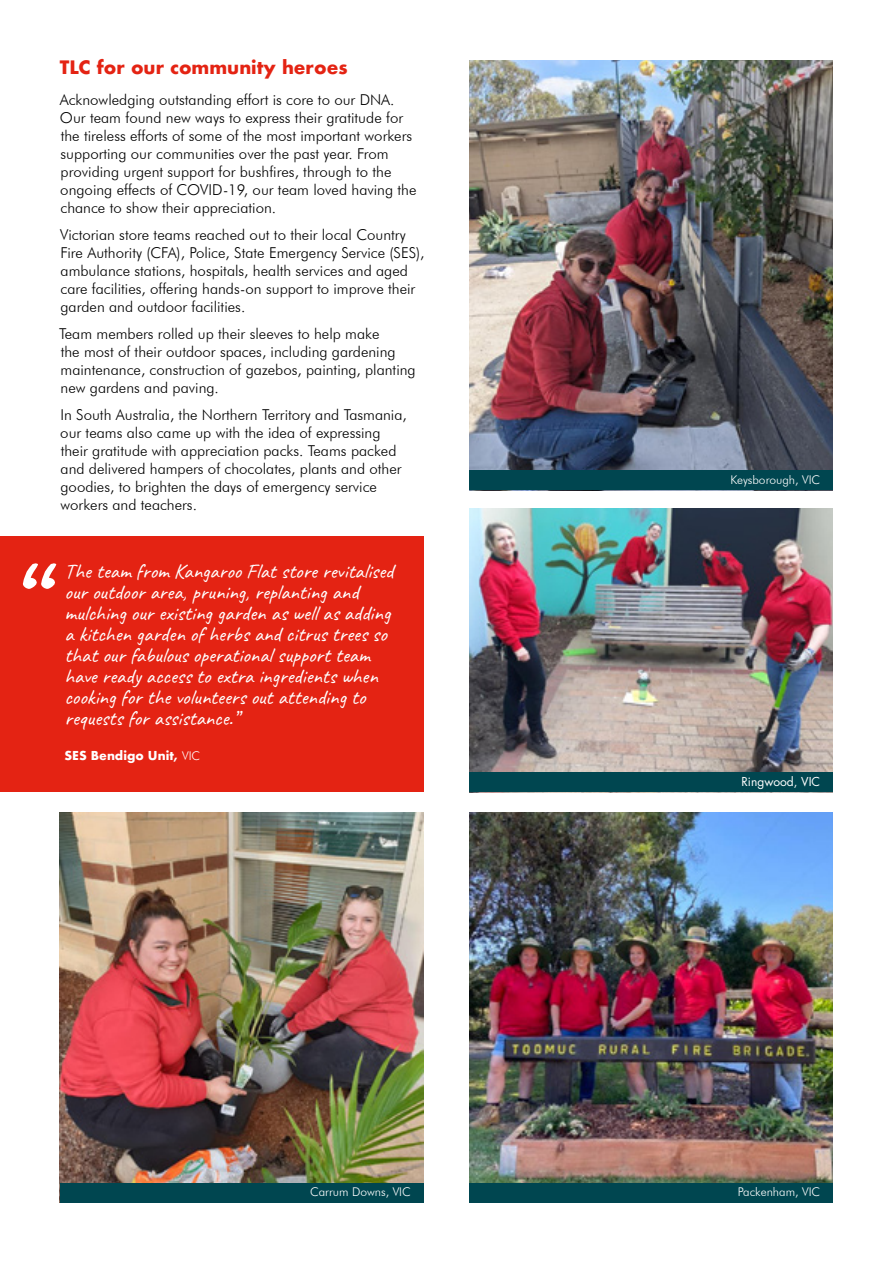
<style>
.page{position:relative;width:893px;height:1263px;background:#fff}
.page>*{position:absolute;margin:0;border:0;box-sizing:border-box;transform-origin:0 0}
.t1{font:21px/21px "Caveat";color:#fff}
.t2{font:700 18px "Futura";color:#e42313}
.t3{font:300 15px/18px "Futura BT";color:#000}
.t4{font:300 12px "Futura BT";color:#fff}
.t5{font:700 12px "Futura";color:#fff}
.t6{font:12px "Futura";color:#fff}
.s1{font-family:"Futura BT";font-weight:300}
</style>
<div class="page">
<img style="left:60px;top:812px;width:363px;height:371px">
<img style="left:469px;top:509px;width:364px;height:263px">
<img style="left:469px;top:60px;width:364px;height:410px">
<img style="left:469px;top:812px;width:364px;height:371px">
<div style="left:1px;top:537px;width:423px;height:255px;background:#e42313"></div>
<svg style="left:22px;top:563px;width:34px;height:26px"></svg>
<div style="left:469px;top:470px;width:364px;height:20px;background:#004650"></div>
<div style="left:60px;top:1183px;width:363px;height:20px;background:#004650"></div>
<div style="left:469px;top:772px;width:364px;height:20px;background:#004650"></div>
<div style="left:469px;top:1183px;width:364px;height:20px;background:#004650"></div>
<p class="t2" style="left:60px;top:54px;width:289px">TLC for our community heroes</p>
<p class="t3" style="left:60px;top:90px;width:358px">Acknowledging outstanding effort is core to our DNA.<br>Our team found new ways to express their gratitude for the tireless efforts of some of the most important workers supporting our communities over the past year. From providing urgent support for bushfires, through to the ongoing effects of COVID-19, our team loved having the chance to show their appreciation.</p>
<p class="t3" style="left:60px;top:225px;width:366px">Victorian store teams reached out to their local Country Fire Authority (CFA), Police, State Emergency Service (SES), ambulance stations, hospitals, health services and aged care facilities, offering hands-on support to improve their garden and outdoor facilities.</p>
<p class="t3" style="left:59px;top:324px;width:358px">Team members rolled up their sleeves to help make<br>the most of their outdoor spaces, including gardening maintenance, construction of gazebos, painting, planting new gardens and paving.</p>
<p class="t3" style="left:60px;top:405px;width:348px">In South Australia, the Northern Territory and Tasmania, our teams also came up with the idea of expressing their gratitude with appreciation packs. Teams packed and delivered hampers of chocolates, plants and other goodies, to brighten the days of emergency service workers and teachers.</p>
<p class="t1" style="left:65px;top:561px;width:330px">The team from Kangaroo Flat store revitalised our outdoor area, pruning, replanting and mulching our existing garden as well as adding a kitchen garden of herbs and citrus trees so that our fabulous operational support team have ready access to extra ingredients when cooking for the volunteers out attending to requests for assistance.”</p>
<p class="t5" style="left:65px;top:747px;width:137px">SES Bendigo Unit, <span class="s1">VIC</span></p>
<p class="t4" style="left:310px;top:1185px;width:102px">Carrum Downs, VIC</p>
<p class="t4" style="left:730px;top:472px;width:91px">Keysborough, VIC</p>
<p class="t6" style="left:741px;top:773px;width:80px">Ringwood, VIC</p>
<p class="t4" style="left:738px;top:1185px;width:84px">Packenham, VIC</p>
</div>
